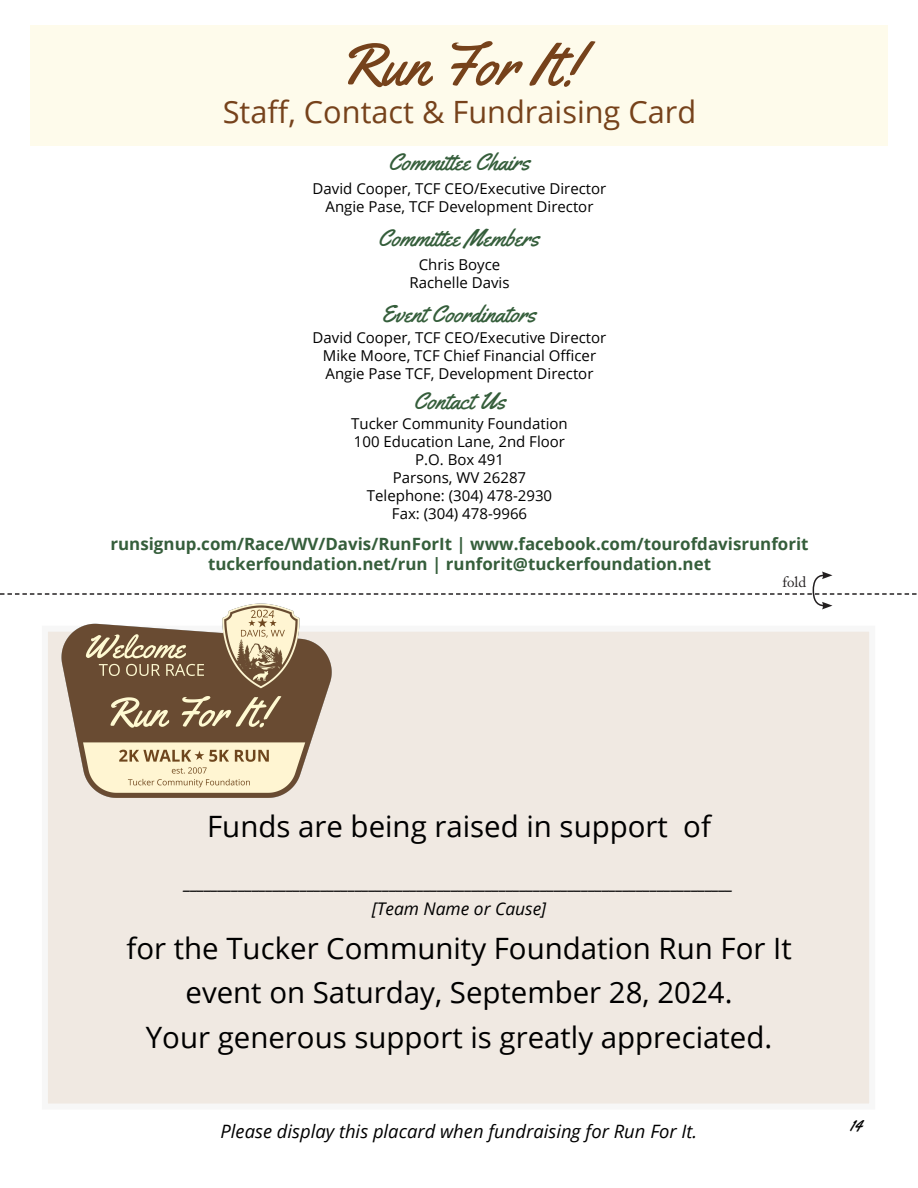
<style>
.page{position:relative;width:918px;height:1188px;background:#fff}
.page>*{position:absolute;margin:0;border:0;box-sizing:border-box;transform-origin:0 0}
.t1{font:59.4px "Yellowtail";color:#76421b}
.t2{font:30.75px "Open Sans";color:#76421b}
.t3{font:29.4px/44.1px "Open Sans";color:#000;text-align:center}
.t4{font:24px "Yellowtail";color:#355e3b}
.t5{font:italic 18.45px "Open Sans";color:#000}
.t6{font:18px "Yellowtail";color:#000}
.t7{font:italic 17.4px/26.1px "Open Sans";color:#000;text-align:center}
.t8{font:700 16.95px/20.2px "Open Sans";color:#355e3b;text-align:center}
.t9{font:15px/18px "Open Sans";color:#000;text-align:center}
.t10{font:15px "Adobe Caslon Pro";color:#231f20}
</style>
<div class="page">
<div style="left:45px;top:629px;width:827px;height:478px;background:#f0e9e2"></div>
<div style="left:42px;top:626px;width:833px;height:484px;border:6px solid #e0e0e0"></div>
<svg style="left:0;top:572px;width:917px;height:37px"></svg>
<div style="left:30px;top:25px;width:857px;height:121px;background:#fefbeb"></div>
<img style="left:54px;top:572px;width:285px;height:226px">
<h1 class="t1" style="left:338px;top:27px;width:242px">Run For It!</h1>
<h2 class="t2" style="left:223px;top:91px;width:475px">Staff, Contact &amp; Fundraising Card</h2>
<h3 class="t4" style="left:388px;top:147px;width:143px">Committee Chairs</h3>
<p class="t9" style="left:313px;top:179px;width:295px">David Cooper, TCF CEO/Executive Director<br>Angie Pase, TCF Development Director</p>
<h3 class="t4" style="left:378px;top:223px;width:163px">Committee Members</h3>
<p class="t9" style="left:410px;top:255px;width:102px">Chris Boyce<br>Rachelle Davis</p>
<h3 class="t4" style="left:381px;top:298px;width:156px">Event Coordinators</h3>
<p class="t9" style="left:313px;top:328px;width:295px">David Cooper, TCF CEO/Executive Director<br>Mike Moore, TCF Chief Financial Officer<br>Angie Pase TCF, Development Director</p>
<h3 class="t4" style="left:413px;top:386px;width:94px">Contact Us</h3>
<p class="t9" style="left:351px;top:414px;width:218px">Tucker Community Foundation<br>100 Education Lane, 2nd Floor<br>P.O. Box 491<br>Parsons, WV 26287<br>Telephone: (304) 478-2930<br>Fax: (304) 478-9966</p>
<p class="t8" style="left:111px;top:533px;width:700px">runsignup.com/Race/WV/Davis/RunForIt | www.facebook.com/tourofdavisrunforit tuckerfoundation.net/run | runforit@tuckerfoundation.net</p>
<p class="t10" style="left:782px;top:573px;width:25px">fold</p>
<h3 class="t3" style="left:207px;top:803px;width:505px">Funds are being raised in support of</h3>
<p class="t7" style="left:184px;top:869px;width:551px">________________________________________________________________________________ [Team Name or Cause]</p>
<h3 class="t3" style="left:126px;top:926px;width:667px">for the Tucker Community Foundation Run For It event on Saturday, September 28, 2024.<br>Your generous support is greatly appreciated.</h3>
<p class="t5" style="left:221px;top:1118px;width:478px">Please display this placard when fundraising for Run For It.</p>
<p class="t6" style="left:850px;top:1114px;width:14px">14</p>
</div>
